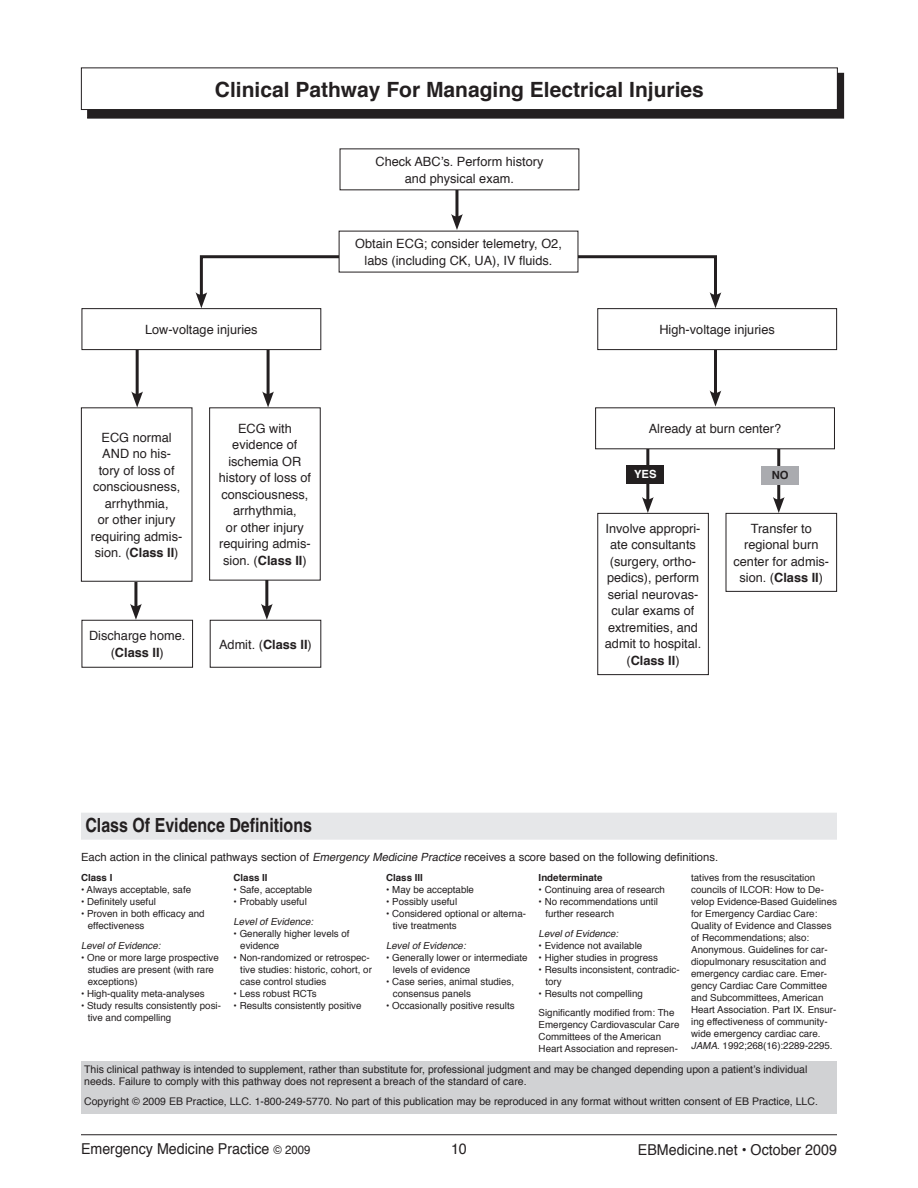
<style>
.page{position:relative;width:918px;height:1188px;background:#fff}
.page>*{position:absolute;margin:0;border:0;box-sizing:border-box;transform-origin:0 0}
.head_in_white_bar{font:700 21px "Helvetica";color:#231f20}
.headline_in_bar{font:700 condensed 19.5px "Helvetica";color:#231f20}
.t1{font:15px "Helvetica";color:#231f20;scale:.95 1}
.table_text_helv{font:12.75px/16.5px "Helvetica";color:#231f20;text-align:center}
.t2{font:11.25px "Helvetica";color:#231f20}
.table_text{font:700 11.25px "Helvetica";color:#fff}
.table_text-2{font:700 11.25px "Helvetica";color:#231f20}
.table_text-3{font:10.5px/12.6px "Helvetica";color:#231f20}
.t3{font:9.75px/12px "Helvetica";color:#231f20}
.t4{font:italic 9.75px "Helvetica";color:#231f20}
.t5{font:700 9.75px "Helvetica";color:#231f20}
.s1{font-weight:700}
.s2{font-style:italic}
.s3{font-size:12px}
</style>
<div class="page">
<hr style="left:81px;top:1134px;width:756px;height:1px;background:#231f20">
<div style="left:88px;top:73px;width:756px;height:45px;background:#231f20"></div>
<div style="left:81px;top:68px;width:756px;height:42px;background:#fff"></div>
<div style="left:81px;top:68px;width:757px;height:42px;border:1px solid #231f20"></div>
<hr style="left:455px;top:162px;width:3px;height:58px;background:#231f20">
<svg style="left:451px;top:214px;width:12px;height:16px"></svg>
<hr style="left:714px;top:348px;width:3px;height:48px;background:#231f20">
<svg style="left:710px;top:391px;width:11px;height:16px"></svg>
<hr style="left:265px;top:546px;width:3px;height:63px;background:#231f20">
<svg style="left:261px;top:604px;width:12px;height:16px"></svg>
<hr style="left:134px;top:546px;width:3px;height:63px;background:#231f20">
<svg style="left:130px;top:604px;width:12px;height:16px"></svg>
<svg style="left:196px;top:251px;width:525px;height:57px"></svg>
<div style="left:81px;top:1061px;width:756px;height:52px;background:#d1d2d4"></div>
<div style="left:81px;top:813px;width:756px;height:27px;background:#e6e7e9"></div>
<div style="left:82px;top:620px;width:111px;height:48px;border:1px solid #231f20"></div>
<div style="left:210px;top:620px;width:111px;height:48px;border:1px solid #231f20"></div>
<hr style="left:267px;top:334px;width:3px;height:63px;background:#231f20">
<svg style="left:262px;top:391px;width:12px;height:16px"></svg>
<hr style="left:136px;top:334px;width:3px;height:63px;background:#231f20">
<svg style="left:131px;top:391px;width:12px;height:16px"></svg>
<hr style="left:777px;top:439px;width:3px;height:64px;background:#231f20">
<svg style="left:773px;top:497px;width:12px;height:16px"></svg>
<hr style="left:646px;top:439px;width:3px;height:64px;background:#231f20">
<svg style="left:642px;top:497px;width:12px;height:16px"></svg>
<div style="left:340px;top:149px;width:239px;height:41px;background:#fff"></div>
<div style="left:339px;top:231px;width:239px;height:41px;background:#fff"></div>
<div style="left:82px;top:309px;width:239px;height:41px;background:#fff"></div>
<div style="left:82px;top:308px;width:239px;height:42px;border:1px solid #231f20"></div>
<div style="left:597px;top:308px;width:240px;height:42px;border:1px solid #231f20"></div>
<div style="left:81px;top:408px;width:111px;height:173px;background:#fff"></div>
<div style="left:81px;top:407px;width:111px;height:175px;border:1px solid #231f20"></div>
<div style="left:210px;top:408px;width:110px;height:172px;background:#fff"></div>
<div style="left:209px;top:407px;width:112px;height:173px;border:1px solid #231f20"></div>
<div style="left:596px;top:408px;width:238px;height:41px;background:#fff"></div>
<div style="left:597px;top:513px;width:112px;height:162px;border:1px solid #231f20"></div>
<div style="left:726px;top:513px;width:111px;height:79px;border:1px solid #231f20"></div>
<div style="left:627px;top:465px;width:37px;height:18px;background:#231f20"></div>
<div style="left:762px;top:466px;width:37px;height:19px;background:#aaabaf"></div>
<p class="head_in_white_bar" style="left:215px;top:70px;width:491px">Clinical Pathway For Managing Electrical Injuries</p>
<p class="table_text_helv" style="left:375px;top:153px;width:169px">Check ABC’s. Perform history</p>
<p class="table_text_helv" style="left:405px;top:169px;width:111px">and physical exam.</p>
<p class="table_text_helv" style="left:355px;top:235px;width:208px">Obtain ECG; consider telemetry, O2, labs (including CK, UA), IV fluids.</p>
<p class="table_text_helv" style="left:145px;top:321px;width:114px">Low-voltage injuries</p>
<p class="table_text_helv" style="left:659px;top:321px;width:117px">High-voltage injuries</p>
<p class="table_text_helv" style="left:91px;top:429px;width:93px">ECG normal<br>AND no his&shy;tory of loss of consciousness, arrhythmia,<br>or other injury requiring admis&shy;sion. (<span class="s1">Class II</span>)</p>
<p class="table_text_helv" style="left:219px;top:420px;width:94px">ECG with evidence of ischemia OR history of loss of consciousness, arrhythmia,<br>or other injury requiring admis&shy;sion. (<span class="s1">Class II</span>)</p>
<p class="table_text_helv" style="left:649px;top:420px;width:134px">Already at burn center?</p>
<p class="table_text" style="left:634px;top:464px;width:16px">Yes</p>
<p class="table_text-2" style="left:772px;top:465px;width:18px">NO</p>
<p class="table_text_helv" style="left:605px;top:520px;width:98px">Involve appropri&shy;ate consultants (surgery, ortho&shy;pedics), perform serial neurovas&shy;cular exams of extremities, and admit to hospital. (<span class="s1">Class II</span>)</p>
<p class="table_text_helv" style="left:733px;top:519px;width:97px">Transfer to regional burn center for admis&shy;sion. (<span class="s1">Class II</span>)</p>
<p class="table_text_helv" style="left:89px;top:627px;width:98px">Discharge home. (<span class="s1">Class II</span>)</p>
<p class="table_text_helv" style="left:219px;top:636px;width:94px">Admit. (<span class="s1">Class II</span>)</p>
<p class="headline_in_bar" style="left:85px;top:813px;width:228px">Class Of Evidence Definitions</p>
<p class="t2" style="left:81px;top:847px;width:639px">Each action in the clinical pathways section of <span class="s2">EmergencyMedicine Practice</span> receives a score based on the following definitions.</p>
<p class="t5" style="left:81px;top:869px;width:33px">Class I</p>
<p class="t3" style="left:81px;top:884px;width:112px">• Always acceptable, safe</p>
<p class="t3" style="left:81px;top:896px;width:76px">• Definitely useful</p>
<p class="t3" style="left:88px;top:908px;width:118px;text-indent:-7px">• Proven in both efficacy and effectiveness</p>
<p class="t4" style="left:81px;top:937px;width:84px">LevelofEvidence:</p>
<p class="t3" style="left:88px;top:951px;width:133px;text-indent:-7px">• One or more large prospective studies are present (with rare exceptions)</p>
<p class="t3" style="left:81px;top:987px;width:125px">• High-quality meta-analyses</p>
<p class="t3" style="left:88px;top:999px;width:135px;text-indent:-7px">• Study results consistently posi&shy;tive and compelling</p>
<p class="t5" style="left:234px;top:869px;width:36px">Class II</p>
<p class="t3" style="left:234px;top:884px;width:80px">• Safe, acceptable</p>
<p class="t3" style="left:234px;top:896px;width:75px">• Probably useful</p>
<p class="t4" style="left:234px;top:913px;width:84px">LevelofEvidence:</p>
<p class="t3" style="left:240px;top:927px;width:111px;text-indent:-7px">• Generally higher levels of evidence</p>
<p class="t3" style="left:240px;top:951px;width:133px;text-indent:-7px">• Non-randomized or retrospec&shy;tive studies: historic, cohort, or case control studies</p>
<p class="t3" style="left:234px;top:987px;width:85px">• Less robust RCTs</p>
<p class="t3" style="left:234px;top:999px;width:130px">• Results consistently positive</p>
<p class="t5" style="left:386px;top:869px;width:38px">Class III</p>
<p class="t3" style="left:386px;top:884px;width:89px">• May be acceptable</p>
<p class="t3" style="left:386px;top:896px;width:73px">• Possibly useful</p>
<p class="t3" style="left:393px;top:908px;width:135px;text-indent:-7px">• Considered optional or alterna&shy;tive treatments</p>
<p class="t4" style="left:386px;top:937px;width:84px">LevelofEvidence:</p>
<p class="t3" style="left:393px;top:951px;width:136px;text-indent:-7px">• Generally lower or intermediate levels of evidence</p>
<p class="t3" style="left:393px;top:975px;width:123px;text-indent:-7px">• Case series, animal studies, consensus panels</p>
<p class="t3" style="left:386px;top:999px;width:130px">• Occasionally positive results</p>
<p class="t5" style="left:539px;top:869px;width:65px">Indeterminate</p>
<p class="t3" style="left:539px;top:884px;width:128px">• Continuing area of research</p>
<p class="t3" style="left:545px;top:896px;width:114px;text-indent:-7px">• No recommendations until further research</p>
<p class="t4" style="left:539px;top:925px;width:84px">LevelofEvidence:</p>
<p class="t3" style="left:539px;top:939px;width:105px">• Evidence not available</p>
<p class="t3" style="left:539px;top:951px;width:121px">• Higher studies in progress</p>
<p class="t3" style="left:545px;top:963px;width:136px;text-indent:-7px">• Results inconsistent, contradic&shy;tory</p>
<p class="t3" style="left:539px;top:987px;width:106px">• Results not compelling</p>
<p class="t3" style="left:539px;top:1007px;width:142px">Significantly modified from: The<br>Emergency Cardiovascular Care<br>Committees of the American<br>Heart Association and represen-</p>
<p class="t3" style="left:691px;top:872px;width:147px">tatives from the resuscitation councils of ILCOR: How to De&shy;velop Evidence-Based Guidelines for Emergency Cardiac Care:<br>Quality of Evidence and Classes of Recommendations; also:<br>Anonymous. Guidelines for car&shy;diopulmonary resuscitation and emergency cardiac care. Emer&shy;gency Cardiac Care Committee and Subcommittees, American<br>Heart Association. Part IX. Ensur&shy;ing effectiveness of community&shy;wide emergency cardiac care.<br><span class="s2">JAMA.</span>1992;268(16):2289-2295.</p>
<p class="table_text-3" style="left:84px;top:1062px;width:725px">This clinical pathway is intended to supplement, rather than substitute for, professional judgment and may be changed depending upon a patient’s individual needs. Failure to comply with this pathway does not represent a breach of the standard of care.</p>
<p class="table_text-3" style="left:84px;top:1094px;width:735px">Copyright © 2009 EB Practice, LLC. 1-800-249-5770. No part of this publication may be reproduced in any format without written consent of EB Practice, LLC.</p>
<p class="t1" style="left:81px;top:1136px;width:243px">Emergency Medicine Practice <span class="s3">© 2009</span></p>
<p class="t1" style="left:451px;top:1136px;width:18px">10</p>
<p class="t1" style="left:638px;top:1136px;width:211px">EBMedicine.net • October 2009</p>
</div>
